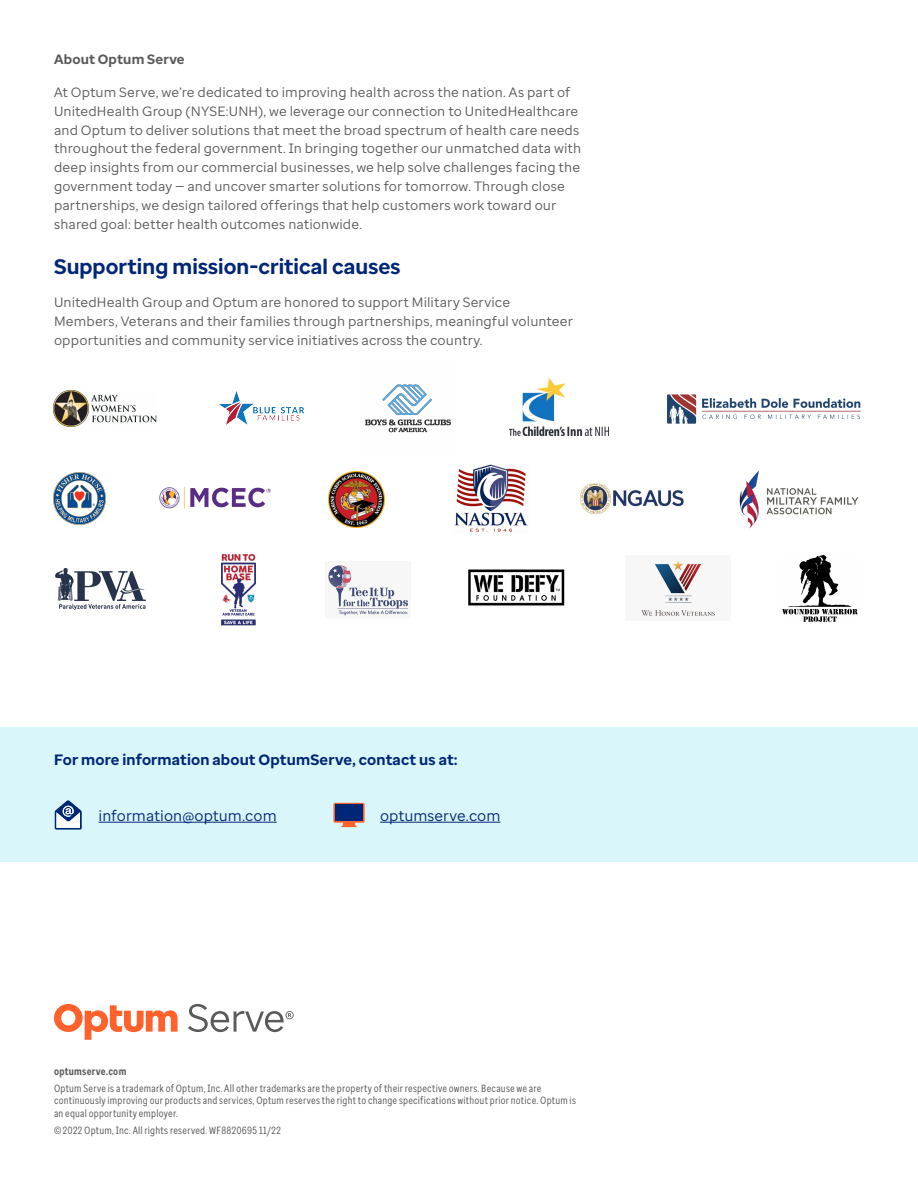
<style>
.page{position:relative;width:918px;height:1188px;background:#fff}
.page>*{position:absolute;margin:0;border:0;box-sizing:border-box;transform-origin:0 0}
.Subhead{font:700 21px "Optum Sans";letter-spacing:.005em;color:#002677}
.Call_to_action{font:700 15px "Optum Sans";letter-spacing:.01em;color:#002677}
.Call_to_action-2{font:15px "Optum Sans";letter-spacing:.005em;color:#002677}
.Body{font:13.5px/18.9px "Optum Sans";letter-spacing:.01em;color:#5a5a5a}
.Body-2{font:700 13.5px "Optum Sans";letter-spacing:.015em;color:#5a5a5a}
.t1{font:10.5px/12.6px "Optum Sans Cond";letter-spacing:.02em;color:#5a5a5a}
.t2{font:700 10.5px "Optum Sans Cond";letter-spacing:.02em;color:#5a5a5a}
</style>
<div class="page">
<div style="left:0;top:727px;width:918px;height:135px;background:#d9f6fa"></div>
<hr style="left:99px;top:822px;width:178px;height:1px;background:#002677">
<hr style="left:380px;top:822px;width:120px;height:1px;background:#002677">
<svg style="left:55px;top:800px;width:27px;height:30px"></svg>
<svg style="left:333px;top:803px;width:32px;height:24px"></svg>
<div style="left:335px;top:805px;width:28px;height:16px;background:#002677"></div>
<img style="left:53px;top:391px;width:103px;height:35px">
<img style="left:365px;top:384px;width:86px;height:49px">
<img style="left:219px;top:391px;width:85px;height:34px">
<img style="left:509px;top:378px;width:99px;height:57px">
<img style="left:667px;top:394px;width:194px;height:30px">
<img style="left:53px;top:472px;width:53px;height:53px">
<img style="left:159px;top:487px;width:112px;height:22px">
<img style="left:328px;top:471px;width:56px;height:56px">
<img style="left:454px;top:464px;width:74px;height:68px">
<img style="left:580px;top:483px;width:104px;height:32px">
<img style="left:739px;top:470px;width:120px;height:59px">
<img style="left:55px;top:568px;width:91px;height:41px">
<img style="left:221px;top:554px;width:34px;height:71px">
<img style="left:328px;top:565px;width:80px;height:51px">
<img style="left:468px;top:569px;width:97px;height:37px">
<img style="left:641px;top:560px;width:74px;height:56px">
<img style="left:782px;top:555px;width:76px;height:67px">
<svg style="left:188px;top:1004px;width:106px;height:28px"></svg>
<svg style="left:54px;top:1004px;width:124px;height:36px"></svg>
<p class="Body-2" style="left:54px;top:51px;width:132px">About Optum Serve</p>
<p class="Body" style="left:54px;top:82px;width:529px">At Optum Serve, we’re dedicated to improving health across the nation. As part of UnitedHealth Group (NYSE:UNH), we leverage our connection to UnitedHealthcare and Optum to deliver solutions that meet the broad spectrum of health care needs throughout the federal government. In bringing together our unmatched data with deep insights from our commercial businesses, we help solve challenges facing the government today — and uncover smarter solutions for tomorrow. Through close partnerships, we design tailored offerings that help customers work toward our shared goal: better health outcomes nationwide.</p>
<p class="Subhead" style="left:54px;top:253px;width:348px">Supporting mission-critical causes</p>
<p class="Body" style="left:54px;top:293px;width:520px">UnitedHealth Group and Optum are honored to support Military Service<br>Members, Veterans and their families through partnerships, meaningful volunteer opportunities and community service initiatives across the country.</p>
<p class="Call_to_action" style="left:54px;top:750px;width:405px">For more information about OptumServe, contact us at:</p>
<p class="Call_to_action-2" style="left:99px;top:806px;width:180px">information@optum.com</p>
<p class="Call_to_action-2" style="left:380px;top:806px;width:122px">optumserve.com</p>
<p class="t2" style="left:54px;top:1064px;width:74px">optumserve.com</p>
<p class="t1" style="left:54px;top:1082px;width:524px">Optum Serve is a trademark of Optum, Inc. All other trademarks are the property of their respective owners. Because we are continuously improving our products and services, Optum reserves the right to change specifications without prior notice. Optum is an equal opportunity employer.</p>
<p class="t1" style="left:54px;top:1124px;width:228px">© 2022 Optum, Inc. All rights reserved. WF8820695 11/22</p>
</div>
